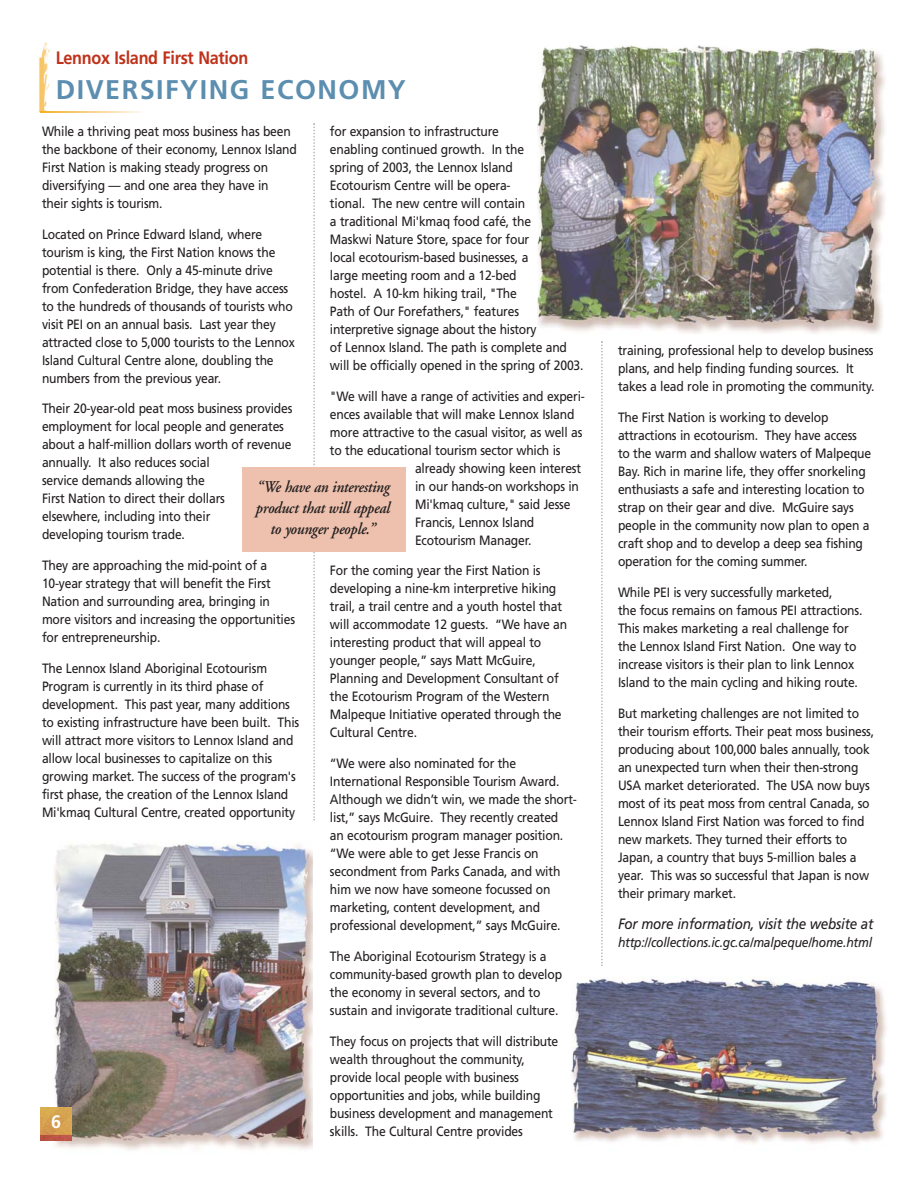
<style>
.page{position:relative;width:918px;height:1188px;background:#fff}
.page>*{position:absolute;margin:0;border:0;box-sizing:border-box;transform-origin:0 0}
.t1{font:700 27px "Frutiger";letter-spacing:.055em;color:#5c8eaf}
.t2{font:700 18px "Frutiger";letter-spacing:-.015em;color:#bf311a;scale:.9 1}
.t3{font:700 18px "Frutiger";color:#fff}
.t4{font:italic 600 16.5px/21px "Adobe Garamond";letter-spacing:-.015em;color:#231f20;text-align:center;scale:.9 1}
.t5{font:italic 15px "Frutiger";letter-spacing:-.015em;color:#231f20;scale:.9 1}
.t6{font:13.5px/18px "Frutiger";letter-spacing:-.015em;color:#231f20;scale:.9 1}
.t7{font:italic 13.5px "Frutiger";letter-spacing:-.015em;color:#231f20;scale:.9 1}
</style>
<div class="page">
<img style="left:38px;top:43px;width:12px;height:69px">
<img style="left:537px;top:46px;width:348px;height:288px">
<svg style="left:313px;top:123px;width:2px;height:698px"></svg>
<svg style="left:601px;top:341px;width:2px;height:625px"></svg>
<div style="left:242px;top:467px;width:164px;height:84px;background:#edc1ad"></div>
<img style="left:571px;top:977px;width:315px;height:167px">
<svg style="left:40px;top:111px;width:102px;height:2px"></svg>
<img style="left:54px;top:843px;width:258px;height:307px">
<img style="left:41px;top:1107px;width:31px;height:34px">
<h2 class="t2" style="left:56px;top:50px;width:215px">Lennox Island First Nation</h2>
<h1 class="t1" style="left:56px;top:79px;width:352px">DIVERSIFYING ECONOMY</h1>
<p class="t6" style="left:42px;top:123px;width:285px">While a thriving peat moss business has been the backbone of their economy, Lennox Island First Nation is making steady progress on diversifying — and one area they have in their sights is tourism.</p>
<p class="t6" style="left:42px;top:226px;width:283px">Located on Prince Edward Island, where tourism is king, the First Nation knows the potential is there. Only a 45-minute drive from Confederation Bridge, they have access to the hundreds of thousands of tourists who visit PEI on an annual basis. Last year they attracted close to 5,000 tourists to the Lennox Island Cultural Centre alone, doubling the numbers from the previous year.</p>
<p class="t6" style="left:42px;top:401px;width:280px">Their 20-year-old peat moss business provides employment for local people and generates about a half-million dollars worth of revenue annually. It also reduces social<br>service demands allowing the<br>First Nation to direct their dollars<br>elsewhere, including into their<br>developing tourism trade.</p>
<p class="t6" style="left:42px;top:558px;width:283px">They are approaching the mid-point of a 10-year strategy that will benefit the First Nation and surrounding area, bringing in more visitors and increasing the opportunities for entrepreneurship.</p>
<p class="t6" style="left:42px;top:661px;width:287px">The Lennox Island Aboriginal Ecotourism Program is currently in its third phase of development. This past year, many additions to existing infrastructure have been built. This will attract more visitors to Lennox Island and allow local businesses to capitalize on this growing market. The success of the program's first phase, the creation of the Lennox Island Mi'kmaq Cultural Centre, created opportunity</p>
<p class="t6" style="left:330px;top:123px;width:283px">for expansion to infrastructure<br>enabling continued growth. In the<br>spring of 2003, the Lennox Island<br>Ecotourism Centre will be opera-<br>tional. The new centre will contain<br>a traditional Mi'kmaq food café, the<br>Maskwi Nature Store, space for four<br>local ecotourism-based businesses, a<br>large meeting room and a 12-bed<br>hostel. A 10-km hiking trail, "The<br>Path of Our Forefathers," features interpretive signage about the history<br>of Lennox Island. The path is complete and will be officially opened in the spring of 2003.</p>
<p class="t6" style="left:330px;top:388px;width:285px">"We will have a range of activities and experi-</p>
<p class="t6" style="left:330px;top:406px;width:273px">ences available that will make Lennox Island</p>
<p class="t6" style="left:330px;top:424px;width:282px">more attractive to the casual visitor, as well as</p>
<p class="t6" style="left:330px;top:442px;width:258px">to the educational tourism sector which is</p>
<p class="t6" style="left:415px;top:460px;width:186px">already showing keen interest</p>
<p class="t6" style="left:415px;top:478px;width:184px">in our hands-on workshops in</p>
<p class="t6" style="left:415px;top:496px;width:174px">Mi'kmaq culture," said Jesse</p>
<p class="t6" style="left:415px;top:514px;width:134px">Francis, Lennox Island</p>
<p class="t6" style="left:415px;top:532px;width:131px">Ecotourism Manager.</p>
<p class="t6" style="left:330px;top:563px;width:265px">For the coming year the First Nation is developing a nine-km interpretive hiking trail, a trail centre and a youth hostel that will accommodate 12 guests. “We have an interesting product that will appeal to younger people,” says Matt McGuire, Planning and Development Consultant of the Ecotourism Program of the Western Malpeque Initiative operated through the Cultural Centre.</p>
<p class="t6" style="left:330px;top:756px;width:276px">“We were also nominated for the International Responsible Tourism Award.<br>Although we didn’t win, we made the short&shy;list,” says McGuire. They recently created<br>an ecotourism program manager position. “We were able to get Jesse Francis on secondment from Parks Canada, and with him we now have someone focussed on marketing, content development, and professional development,” says McGuire.</p>
<p class="t6" style="left:330px;top:949px;width:259px">The Aboriginal Ecotourism Strategy is a community-based growth plan to develop the economy in several sectors, and to sustain and invigorate traditional culture.</p>
<p class="t6" style="left:330px;top:1034px;width:255px">They focus on projects that will distribute wealth throughout the community, provide local people with business opportunities and jobs, while building business development and management skills. The Cultural Centre provides</p>
<p class="t4" style="left:256px;top:478px;width:150px">“We have an interesting product that will appeal to younger people.”</p>
<h2 class="t3" style="left:51px;top:1114px;width:12px">6</h2>
<p class="t6" style="left:618px;top:342px;width:286px">training, professional help to develop business plans, and help finding funding sources. It takes a lead role in promoting the community.</p>
<p class="t6" style="left:618px;top:409px;width:283px">The First Nation is working to develop attractions in ecotourism. They have access to the warm and shallow waters of Malpeque Bay. Rich in marine life, they offer snorkeling enthusiasts a safe and interesting location to strap on their gear and dive. McGuire says people in the community now plan to open a craft shop and to develop a deep sea fishing operation for the coming summer.</p>
<p class="t6" style="left:618px;top:584px;width:273px">While PEI is very successfully marketed,<br>the focus remains on famous PEI attractions.<br>This makes marketing a real challenge for the Lennox Island First Nation. One way to increase visitors is their plan to link Lennox Island to the main cycling and hiking route.</p>
<p class="t6" style="left:618px;top:705px;width:286px">But marketing challenges are not limited to their tourism efforts. Their peat moss business, producing about 100,000 bales annually, took an unexpected turn when their then-strong USA market deteriorated. The USA now buys most of its peat moss from central Canada, so Lennox Island First Nation was forced to find new markets. They turned their efforts to Japan, a country that buys 5-million bales a year. This was so successful that Japan is now their primary market.</p>
<p class="t5" style="left:618px;top:918px;width:285px">For more information, visit the website at</p>
<p class="t7" style="left:618px;top:937px;width:284px">http://collections.ic.gc.ca/malpeque/home.html</p>
</div>
